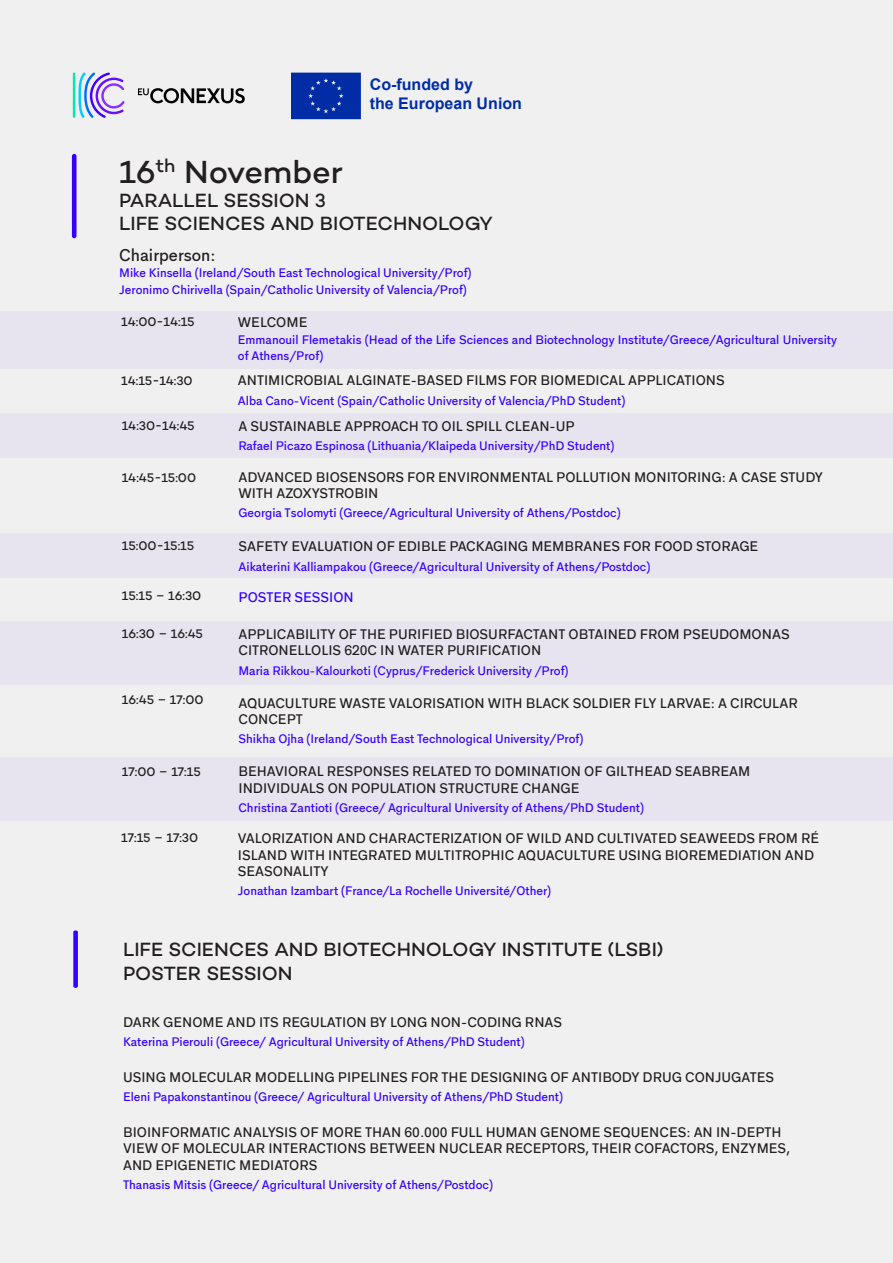
<style>
.page{position:relative;width:893px;height:1263px;background:#f0f0f0}
.page>*{position:absolute;margin:0;border:0;box-sizing:border-box;transform-origin:0 0}
.t1{font:500 32.55px "Campton";letter-spacing:-.005em;color:#231f20}
.t2{font:500 19.5px/23.4px "Campton";color:#231f20}
.t3{font:500 16.5px "Grantipo";color:#231f20}
.t4{font:700 16.05px/19.2px "Arial";color:#002da6}
.t5{font:500 13.5px/16.2px "Grantipo";color:#231f20}
.t6{font:500 13.5px "Grantipo";color:#3400ff}
.t7{font:500 12.75px "Campton";color:#231f20}
.t8{font:500 12px/16.5px "Grantipo";color:#3400ff}
</style>
<div class="page">
<div style="left:0;top:311px;width:893px;height:58px;background:#e7e4f0"></div>
<div style="left:0;top:413px;width:893px;height:44px;background:#e7e4f0"></div>
<div style="left:0;top:534px;width:893px;height:44px;background:#e7e4f0"></div>
<div style="left:0;top:621px;width:893px;height:63px;background:#e7e4f0"></div>
<div style="left:0;top:757px;width:893px;height:63px;background:#e7e4f0"></div>
<hr style="left:72px;top:154px;width:4px;height:84px;background:#3400ff;border-radius:2px">
<svg style="left:78px;top:72px;width:47px;height:46px"></svg>
<hr style="left:73px;top:73px;width:2px;height:45px;background:#00ebac">
<svg style="left:138px;top:88px;width:107px;height:15px"></svg>
<svg style="left:291px;top:73px;width:70px;height:46px"></svg>
<svg style="left:73px;top:930px;width:5px;height:58px"></svg>
<p class="t4" style="left:370px;top:75px;width:154px">Co-funded by<br>the European Union</p>
<h1 class="t1" style="left:119px;top:152px;width:225px">16<sup>th</sup> November</h1>
<h2 class="t2" style="left:119px;top:188px;width:375px">PARALLEL SESSION 3<br>LIFE SCIENCES AND BIOTECHNOLOGY</h2>
<p class="t3" style="left:119px;top:242px;width:98px">Chairperson:</p>
<p class="t8" style="left:119px;top:264px;width:354px">Mike Kinsella (Ireland/South East Technological University/Prof)<br>Jeronimo Chirivella (Spain/Catholic University of Valencia/Prof)</p>
<p class="t7" style="left:121px;top:313px;width:75px">14:00-14:15</p>
<p class="t5" style="left:238px;top:313px;width:71px">WELCOME</p>
<p class="t8" style="left:238px;top:330px;width:601px">Emmanouil Flemetakis (Head of the Life Sciences and Biotechnology Institute/Greece/Agricultural University of Athens/Prof)</p>
<p class="t7" style="left:121px;top:372px;width:73px">14:15-14:30</p>
<p class="t5" style="left:238px;top:371px;width:488px">ANTIMICROBIAL ALGINATE-BASED FILMS FOR BIOMEDICAL APPLICATIONS</p>
<p class="t8" style="left:238px;top:391px;width:389px">Alba Cano-Vicent (Spain/Catholic University of Valencia/PhD Student)</p>
<p class="t7" style="left:122px;top:417px;width:74px">14:30-14:45</p>
<p class="t5" style="left:239px;top:416px;width:338px">A SUSTAINABLE APPROACH TO OIL SPILL CLEAN-UP</p>
<p class="t8" style="left:239px;top:436px;width:377px">Rafael Picazo Espinosa (Lithuania/Klaipeda University/PhD Student)</p>
<p class="t5" style="left:239px;top:467px;width:586px">ADVANCED BIOSENSORS FOR ENVIRONMENTAL POLLUTION MONITORING: A CASE STUDY<br>WITH AZOXYSTROBIN</p>
<p class="t8" style="left:239px;top:504px;width:384px">Georgia Tsolomyti (Greece/Agricultural University of Athens/Postdoc)</p>
<p class="t7" style="left:122px;top:469px;width:76px">14:45-15:00</p>
<p class="t7" style="left:122px;top:538px;width:74px">15:00-15:15</p>
<p class="t5" style="left:239px;top:537px;width:521px">SAFETY EVALUATION OF EDIBLE PACKAGING MEMBRANES FOR FOOD STORAGE</p>
<p class="t8" style="left:239px;top:557px;width:413px">Aikaterini Kalliampakou (Greece/Agricultural University of Athens/Postdoc)</p>
<p class="t7" style="left:122px;top:587px;width:81px">15:15 – 16:30</p>
<p class="t6" style="left:239px;top:586px;width:117px">POSTER SESSION</p>
<p class="t7" style="left:122px;top:625px;width:83px">16:30 – 16:45</p>
<p class="t5" style="left:239px;top:625px;width:553px">APPLICABILITY OF THE PURIFIED BIOSURFACTANT OBTAINED FROM PSEUDOMONAS<br>CITRONELLOLIS 620C IN WATER PURIFICATION</p>
<p class="t8" style="left:239px;top:661px;width:332px">Maria Rikkou-Kalourkoti (Cyprus/Frederick University /Prof)</p>
<p class="t7" style="left:122px;top:692px;width:83px">16:45 – 17:00</p>
<p class="t5" style="left:239px;top:693px;width:561px">AQUACULTURE WASTE VALORISATION WITH BLACK SOLDIER FLY LARVAE: A CIRCULAR<br>CONCEPT</p>
<p class="t8" style="left:239px;top:730px;width:346px">Shikha Ojha (Ireland/South East Technological University/Prof)</p>
<p class="t7" style="left:122px;top:764px;width:80px">17:00 – 17:15</p>
<p class="t5" style="left:239px;top:762px;width:513px">BEHAVIORAL RESPONSES RELATED TO DOMINATION OF GILTHEAD SEABREAM<br>INDIVIDUALS ON POPULATION STRUCTURE CHANGE</p>
<p class="t8" style="left:239px;top:798px;width:407px">Christina Zantioti (Greece/ Agricultural University of Athens/PhD Student)</p>
<p class="t7" style="left:121px;top:829px;width:78px">17:15 – 17:30</p>
<p class="t5" style="left:238px;top:829px;width:583px">VALORIZATION AND CHARACTERIZATION OF WILD AND CULTIVATED SEAWEEDS FROM RÉ<br>ISLAND WITH INTEGRATED MULTITROPHIC AQUACULTURE USING BIOREMEDIATION AND<br>SEASONALITY</p>
<p class="t8" style="left:238px;top:881px;width:315px">Jonathan Izambart (France/La Rochelle Université/Other)</p>
<h2 class="t2" style="left:123px;top:937px;width:542px">LIFE SCIENCES AND BIOTECHNOLOGY INSTITUTE (LSBI)<br>POSTER SESSION</h2>
<p class="t5" style="left:123px;top:1012px;width:441px">DARK GENOME AND ITS REGULATION BY LONG NON-CODING RNAS</p>
<p class="t8" style="left:123px;top:1032px;width:403px">Katerina Pierouli (Greece/ Agricultural University of Athens/PhD Student)</p>
<p class="t5" style="left:123px;top:1068px;width:653px">USING MOLECULAR MODELLING PIPELINES FOR THE DESIGNING OF ANTIBODY DRUG CONJUGATES</p>
<p class="t8" style="left:123px;top:1088px;width:442px">Eleni Papakonstantinou (Greece/ Agricultural University of Athens/PhD Student)</p>
<p class="t5" style="left:123px;top:1123px;width:669px">BIOINFORMATIC ANALYSIS OF MORE THAN 60.000 FULL HUMAN GENOME SEQUENCES: AN IN-DEPTH<br>VIEW OF MOLECULAR INTERACTIONS BETWEEN NUCLEAR RECEPTORS, THEIR COFACTORS, ENZYMES,<br>AND EPIGENETIC MEDIATORS</p>
<p class="t8" style="left:123px;top:1175px;width:371px">Thanasis Mitsis (Greece/ Agricultural University of Athens/Postdoc)</p>
</div>
